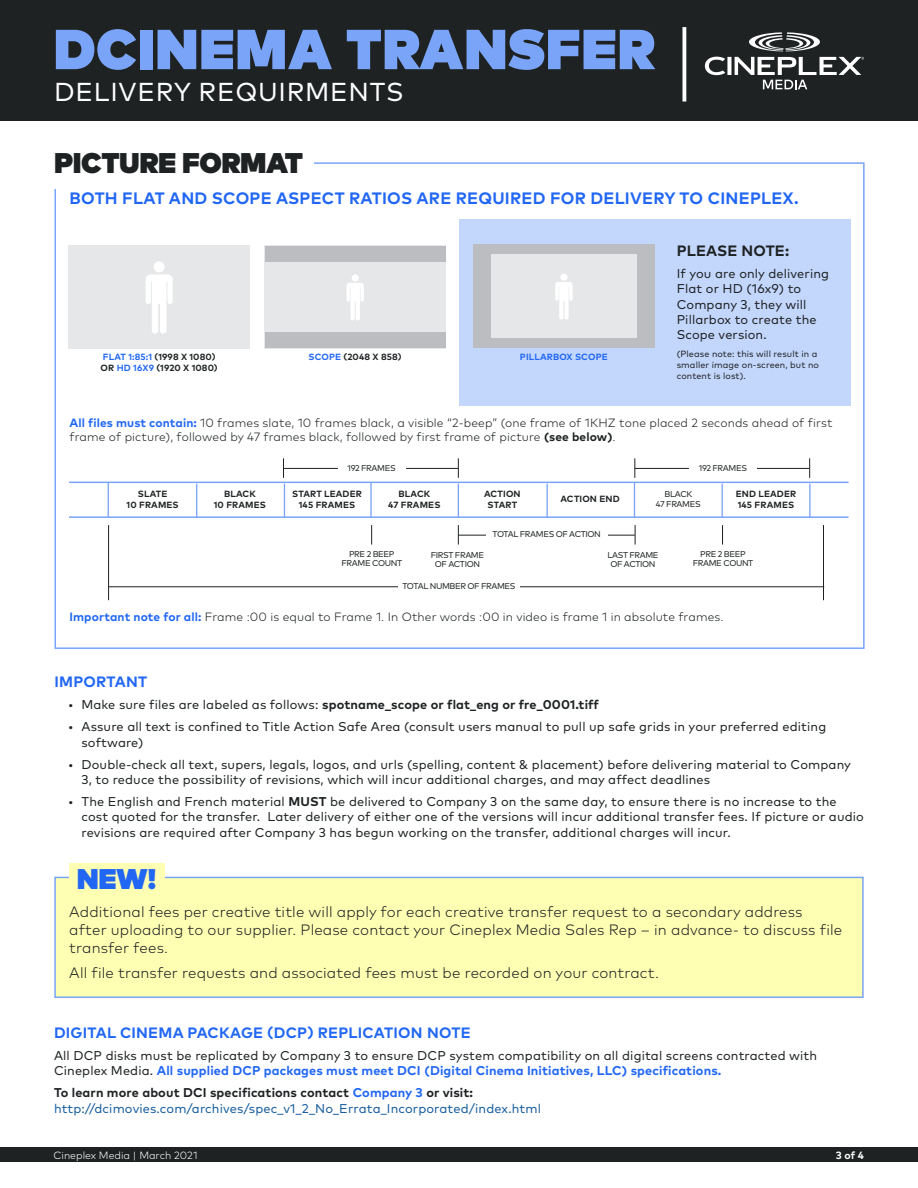
<style>
.page{position:relative;width:918px;height:1188px;background:#fff}
.page>*{position:absolute;margin:0;border:0;box-sizing:border-box;transform-origin:0 0}
.t1{font:900 56.25px "Mark OT";letter-spacing:.03em;color:#7aa4f8}
.White_Box_-_H1{font:900 28.5px "Mark OT";letter-spacing:.005em;color:#1e2223}
.White_Box_-_H1-2{font:900 28.5px "Mark OT";color:#2167f4}
.t2{font:25.95px "Mark OT";letter-spacing:.03em;color:#fff}
.White_Box_-_H2{font:700 16.5px "Mark OT";letter-spacing:.015em;color:#2167f4}
.White_Box_-_P{font:300 15px/18px "Mark OT";letter-spacing:.01em;color:#1e2223}
.Basic_-_H2{font:700 15px "Mark OT";letter-spacing:.015em;color:#2167f4}
.White_Box_-_H3{font:700 15px "Mark OT";letter-spacing:.01em;color:#1e2223}
.Basic_-_P{font:12.75px/15.3px "Mark OT";letter-spacing:.01em;color:#1e2223}
.Basic_-_P-2{font:12.75px/15.3px "Mark OT";letter-spacing:.01em;color:#175d9e}
.t3{font:700 12.75px "Mark OT";letter-spacing:.01em;color:#1e2223}
.White_Box_-_Notes{font:300 12px/14.4px "Mark OT";letter-spacing:.01em;color:#1e2223}
.t4{font:300 10.5px "Mark OT";color:#fff}
.t5{font:700 10.5px "Mark OT";color:#fff}
.Diagram_-_label{font:700 9px/10.8px "Mark OT";letter-spacing:.015em;color:#1e2223;text-align:center}
.Basic_-_Note{font:9px/10.8px "Mark OT";letter-spacing:.01em;color:#1e2223}
.Diagram_-_label-2{font:700 9px "Mark OT";letter-spacing:.015em;color:#2167f4}
.Diagram_-_Label_2{font:8.4px/9.1px "Mark OT";letter-spacing:-.045em;color:#1e2223;text-align:center}
.s1{color:#2167f4}
.s2{font-weight:700;color:#2167f4}
.s3{font-weight:700}
.s4{font-weight:400}
.s5{font-weight:700;color:#1e2223}
</style>
<div class="page">
<div style="left:0;top:0;width:918px;height:122px;background:#1e2223"></div>
<svg style="left:682px;top:27px;width:4px;height:75px"></svg>
<svg style="left:749px;top:32px;width:71px;height:19px"></svg>
<svg style="left:705px;top:57px;width:159px;height:32px"></svg>
<div style="left:0;top:1148px;width:918px;height:14px;background:#1e2223"></div>
<div style="left:459px;top:219px;width:391px;height:187px;background:#c3d6fc"></div>
<div style="left:68px;top:245px;width:182px;height:103px;background:#e6e7e9"></div>
<svg style="left:146px;top:274px;width:27px;height:59px"></svg>
<div style="left:154px;top:261px;width:11px;height:11px;background:#fff;border-radius:50%"></div>
<div style="left:264px;top:245px;width:182px;height:103px;background:#e6e7e9"></div>
<svg style="left:347px;top:283px;width:17px;height:37px"></svg>
<div style="left:352px;top:274px;width:7px;height:8px;background:#fff;border-radius:50%"></div>
<div style="left:265px;top:246px;width:180px;height:16px;background:#bcbdc0"></div>
<div style="left:265px;top:332px;width:180px;height:16px;background:#bcbdc0"></div>
<div style="left:473px;top:244px;width:182px;height:103px;background:#bcbdc0"></div>
<div style="left:491px;top:254px;width:146px;height:83px;background:#e6e7e9"></div>
<svg style="left:555px;top:282px;width:18px;height:37px"></svg>
<div style="left:560px;top:274px;width:8px;height:7px;background:#fff;border-radius:50%"></div>
<hr style="left:108px;top:483px;width:1px;height:34px;background:#7aa4f8">
<svg style="left:458px;top:458px;width:1px;height:20px"></svg>
<svg style="left:809px;top:458px;width:1px;height:20px"></svg>
<svg style="left:635px;top:525px;width:1px;height:20px"></svg>
<svg style="left:722px;top:525px;width:1px;height:20px"></svg>
<svg style="left:283px;top:458px;width:1px;height:20px"></svg>
<svg style="left:634px;top:458px;width:1px;height:20px"></svg>
<svg style="left:458px;top:525px;width:1px;height:20px"></svg>
<svg style="left:371px;top:525px;width:1px;height:20px"></svg>
<hr style="left:196px;top:484px;width:1px;height:34px;background:#7aa4f8">
<hr style="left:284px;top:484px;width:1px;height:34px;background:#7aa4f8">
<hr style="left:370px;top:483px;width:2px;height:34px;background:#7aa4f8">
<hr style="left:458px;top:484px;width:1px;height:34px;background:#7aa4f8">
<hr style="left:547px;top:484px;width:1px;height:34px;background:#7aa4f8">
<hr style="left:634px;top:483px;width:1px;height:34px;background:#7aa4f8">
<hr style="left:722px;top:484px;width:1px;height:34px;background:#7aa4f8">
<hr style="left:809px;top:484px;width:2px;height:34px;background:#7aa4f8">
<hr style="left:283px;top:468px;width:175px;height:1px;background:#1e2223">
<hr style="left:635px;top:468px;width:174px;height:1px;background:#1e2223">
<hr style="left:458px;top:535px;width:177px;height:1px;background:#1e2223">
<div style="left:338px;top:455px;width:67px;height:25px;background:#fff"></div>
<div style="left:689px;top:455px;width:68px;height:25px;background:#fff"></div>
<div style="left:486px;top:520px;width:122px;height:27px;background:#fff"></div>
<hr style="left:109px;top:586px;width:715px;height:1px;background:#1e2223">
<div style="left:398px;top:572px;width:122px;height:27px;background:#fff"></div>
<hr style="left:108px;top:525px;width:1px;height:75px;background:#231f20">
<hr style="left:823px;top:525px;width:1px;height:75px;background:#231f20">
<hr style="left:69px;top:482px;width:780px;height:1px;background:#7aa4f8">
<hr style="left:69px;top:516px;width:780px;height:2px;background:#7aa4f8">
<div style="left:55px;top:877px;width:808px;height:120px;background:#ffffb3"></div>
<div style="left:54px;top:877px;width:810px;height:121px;border:2px solid #7aa4f8"></div>
<div style="left:69px;top:864px;width:95px;height:29px;background:#ffffb3"></div>
<h1 class="t1" style="left:54px;top:11px;width:602px">DCINEMA TRANSFER</h1>
<h3 class="t2" style="left:54px;top:75px;width:351px">DELIVERY REQUIRMENTS</h3>
<p class="White_Box_-_H1" style="left:55px;top:143px;width:250px">PICTURE FORMAT</p>
<p class="White_Box_-_H2" style="left:70px;top:187px;width:731px">BOTH FLAT AND SCOPE ASPECT RATIOS ARE REQUIRED FOR DELIVERY TO CINEPLEX.</p>
<p class="Diagram_-_label" style="left:101px;top:351px;width:119px;text-align:left"><span class="s1">FLAT 1:85:1</span> (1998 X 1080)<br>OR <span class="s1">HD 16X9</span> (1920 X 1080)</p>
<p class="Diagram_-_label" style="left:309px;top:351px;width:95px"><span class="s1">SCOPE</span> (2048 X 858)</p>
<p class="Diagram_-_label-2" style="left:520px;top:351px;width:89px">PILLARBOX SCOPE</p>
<p class="White_Box_-_H3" style="left:677px;top:241px;width:114px">PLEASE NOTE:</p>
<p class="Basic_-_P" style="left:677px;top:266px;width:154px">If you are only delivering<br>Flat or HD (16x9) to<br>Company 3, they will<br>Pillarbox to create the<br>Scope version.</p>
<p class="Basic_-_Note" style="left:677px;top:348px;width:144px">(Please note: this will result in a smaller image on-screen, but no content is lost).</p>
<p class="White_Box_-_Notes" style="left:70px;top:415px;width:764px"><span class="s2">All files must contain:</span> 10 frames slate, 10 frames black, a visible “2-beep” (one frame of 1KHZ tone placed 2 seconds ahead of first frame of picture), followed by 47 frames black, followed by first frame of picture <span class="s3">(see below)</span>.</p>
<p class="Diagram_-_Label_2" style="left:348px;top:463px;width:50px">192 FRAMES</p>
<p class="Diagram_-_Label_2" style="left:699px;top:463px;width:50px">192 FRAMES</p>
<p class="Diagram_-_label" style="left:127px;top:488px;width:54px">SLATE<br>10 FRAMES</p>
<p class="Diagram_-_label" style="left:214px;top:488px;width:54px">BLACK<br>10 FRAMES</p>
<p class="Diagram_-_label" style="left:292px;top:488px;width:71px">START LEADER<br>145 FRAMES</p>
<p class="Diagram_-_label" style="left:388px;top:488px;width:54px">BLACK<br>47 FRAMES</p>
<p class="Diagram_-_label" style="left:484px;top:488px;width:38px">ACTION<br>START</p>
<p class="Diagram_-_label" style="left:561px;top:493px;width:61px">ACTION END</p>
<p class="Diagram_-_Label_2" style="left:656px;top:490px;width:46px">BLACK<br>47 FRAMES</p>
<p class="Diagram_-_label" style="left:736px;top:488px;width:62px;text-align:left">END LEADER<br>145 FRAMES</p>
<p class="Diagram_-_Label_2" style="left:349px;top:549px;width:47px">PRE 2 BEEP</p>
<p class="Diagram_-_Label_2" style="left:342px;top:559px;width:62px">FRAME COUNT</p>
<p class="Diagram_-_Label_2" style="left:431px;top:550px;width:55px">FIRST FRAME</p>
<p class="Diagram_-_Label_2" style="left:435px;top:559px;width:47px">OF ACTION</p>
<p class="Diagram_-_Label_2" style="left:493px;top:530px;width:110px">TOTAL FRAMES OF ACTION</p>
<p class="Diagram_-_Label_2" style="left:402px;top:581px;width:115px">TOTAL NUMBER OF FRAMES</p>
<p class="Diagram_-_Label_2" style="left:607px;top:550px;width:53px">LAST FRAME</p>
<p class="Diagram_-_Label_2" style="left:610px;top:559px;width:47px">OF ACTION</p>
<p class="Diagram_-_Label_2" style="left:700px;top:549px;width:47px">PRE 2 BEEP</p>
<p class="Diagram_-_Label_2" style="left:693px;top:559px;width:62px">FRAME COUNT</p>
<p class="White_Box_-_Notes" style="left:70px;top:609px;width:656px"><span class="s2">Important note for all:</span> Frame :00 is equal to Frame 1. In Other words :00 in video is frame 1 in absolute frames.</p>
<p class="Basic_-_H2" style="left:55px;top:672px;width:94px">IMPORTANT</p>
<p class="t3" style="left:68px;top:697px;width:533px"><span class="s4">• Make sure files are labeled as follows:</span> spotname_scope or flat_eng or fre_0001.tiff</p>
<p class="Basic_-_P" style="left:82px;top:719px;width:746px;text-indent:-14px">• Assure all text is confined to Title Action Safe Area (consult users manual to pull up safe grids in your preferred editing software)</p>
<p class="Basic_-_P" style="left:82px;top:756px;width:771px;text-indent:-14px">• Double-check all text, supers, legals, logos, and urls (spelling, content &amp; placement) before delivering material to Company<br>3, to reduce the possibility of revisions, which will incur additional charges, and may affect deadlines</p>
<p class="Basic_-_P" style="left:82px;top:794px;width:784px;text-indent:-14px">• The English and French material <span class="s3">MUST</span> be delivered to Company 3 on the same day, to ensure there is no increase to the cost quoted for the transfer. Later delivery of either one of the versions will incur additional transfer fees. If picture or audio revisions are required after Company 3 has begun working on the transfer, additional charges will incur.</p>
<p class="White_Box_-_H1-2" style="left:77px;top:860px;width:81px">NEW!</p>
<p class="White_Box_-_P" style="left:69px;top:903px;width:774px">Additional fees per creative title will apply for each creative transfer request to a secondary address after uploading to our supplier. Please contact your Cineplex Media Sales Rep – in advance- to discuss file transfer fees.</p>
<p class="White_Box_-_P" style="left:69px;top:963px;width:591px">All file transfer requests and associated fees must be recorded on your contract.</p>
<p class="Basic_-_H2" style="left:54px;top:1023px;width:418px">DIGITAL CINEMA PACKAGE (DCP) REPLICATION NOTE</p>
<p class="Basic_-_P" style="left:54px;top:1048px;width:765px">All DCP disks must be replicated by Company 3 to ensure DCP system compatibility on all digital screens contracted with<br>Cineplex Media. <span class="s2">All supplied DCP packages must meet DCI (Digital Cinema Initiatives, LLC) specifications.</span></p>
<p class="Basic_-_P-2" style="left:54px;top:1085px;width:489px"><span class="s5">To learn more about DCI specifications contact</span> <span class="s2">Company 3</span> <span class="s5">or visit: </span>http://dcimovies.com/archives/spec_v1_2_No_Errata_Incorporated/index.html</p>
<p class="t4" style="left:53px;top:1149px;width:146px">Cineplex Media | March 2021</p>
<p class="t5" style="left:836px;top:1148px;width:29px">3 of 4</p>
</div>
